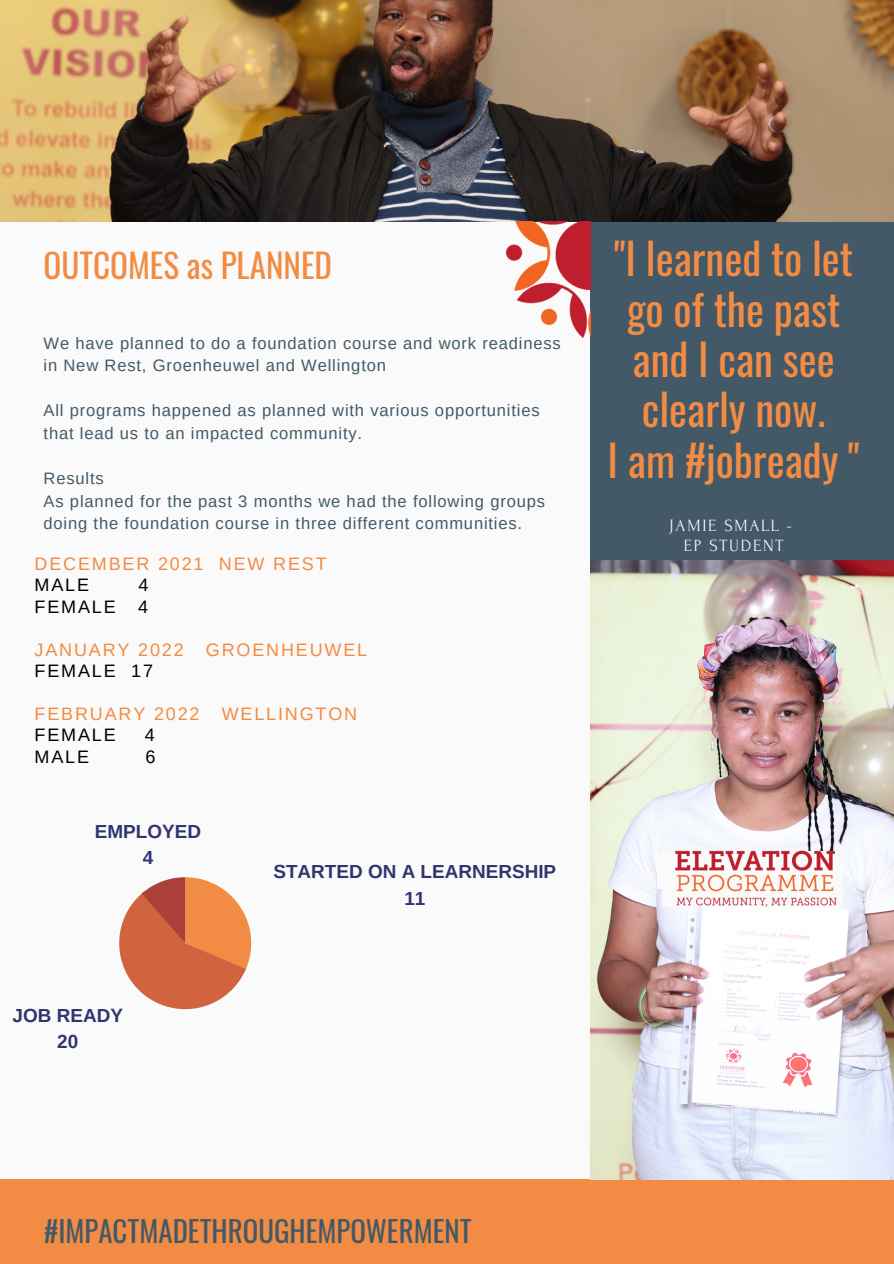
<style>
.page{position:relative;width:894px;height:1264px;background:#fff}
.page>*{position:absolute;margin:0;border:0;box-sizing:border-box;transform-origin:0 0}
.t1{font:42.75px/50.4px "Oswald";color:#f28b43;text-align:center}
.t2{font:33.15px "Oswald";color:#f28b43}
.t3{font:28.8px "Oswald";color:#435967}
.t4{font:700 18.9px "Arimo";color:#31356e}
.t5{font:18px "Arimo";letter-spacing:.1em;color:#f28b43}
.t6{font:18px "Arimo";letter-spacing:.1em;color:#000}
.t7{font:17.1px "Forum";letter-spacing:.1em;color:#fafafa}
.t8{font:16.5px/22.5px "Arimo";letter-spacing:.05em;color:#435967}
</style>
<div class="page">
<div style="left:0;top:0;width:893px;height:1263px;background:#fafafa"></div>
<div style="left:590px;top:111px;width:303px;height:622px;background:#435967"></div>
<div style="left:0;top:1178px;width:893px;height:85px;background:#f28b43"></div>
<img style="left:0;top:0;width:893px;height:221px">
<svg style="left:119px;top:877px;width:132px;height:132px"></svg>
<img style="left:464px;top:221px;width:126px;height:117px">
<img style="left:590px;top:560px;width:303px;height:619px">
<img style="left:590px;top:829px;width:303px;height:80px">
<p class="t2" style="left:44px;top:239px;width:290px">OUTCOMES as PLANNED</p>
<p class="t8" style="left:44px;top:332px;width:518px">We have planned to do a foundation course and work readiness in New Rest, Groenheuwel and Wellington</p>
<p class="t8" style="left:44px;top:399px;width:497px">All programs happened as planned with various opportunities that lead us to an impacted community.</p>
<p class="t8" style="left:44px;top:467px;width:62px">Results</p>
<p class="t8" style="left:44px;top:489px;width:503px">As planned for the past 3 months we had the following groups doing the foundation course in three different communities.</p>
<p class="t5" style="left:35px;top:553px;width:293px">DECEMBER 2021 NEW REST</p>
<p class="t6" style="left:35px;top:575px;width:56px">MALE</p>
<p class="t6" style="left:139px;top:575px;width:12px">4</p>
<p class="t6" style="left:35px;top:596px;width:115px">FEMALE 4</p>
<p class="t5" style="left:35px;top:639px;width:334px">JANUARY 2022 GROENHEUWEL</p>
<p class="t6" style="left:35px;top:660px;width:120px">FEMALE 17</p>
<p class="t5" style="left:35px;top:703px;width:324px">FEBRUARY 2022 WELLINGTON</p>
<p class="t6" style="left:35px;top:725px;width:83px">FEMALE</p>
<p class="t6" style="left:145px;top:725px;width:12px">4</p>
<p class="t6" style="left:35px;top:746px;width:56px">MALE</p>
<p class="t6" style="left:145px;top:746px;width:12px">6</p>
<p class="t4" style="left:95px;top:820px;width:108px">EMPLOYED</p>
<p class="t4" style="left:143px;top:846px;width:12px">4</p>
<p class="t4" style="left:13px;top:1004px;width:112px">JOB READY</p>
<p class="t4" style="left:57px;top:1031px;width:23px">20</p>
<p class="t4" style="left:273px;top:861px;width:284px">STARTED ON A LEARNERSHIP</p>
<p class="t4" style="left:404px;top:887px;width:23px">11</p>
<p class="t1" style="left:614px;top:232px;width:240px">"I learned to let go of the past and I can see clearly now.</p>
<p class="t1" style="left:607px;top:433px;width:253px">I am #jobready "</p>
<p class="t7" style="left:669px;top:516px;width:124px">JAMIE SMALL -</p>
<p class="t7" style="left:683px;top:536px;width:101px">EP STUDENT</p>
<p class="t3" style="left:44px;top:1208px;width:429px">#IMPACTMADETHROUGHEMPOWERMENT</p>
</div>
